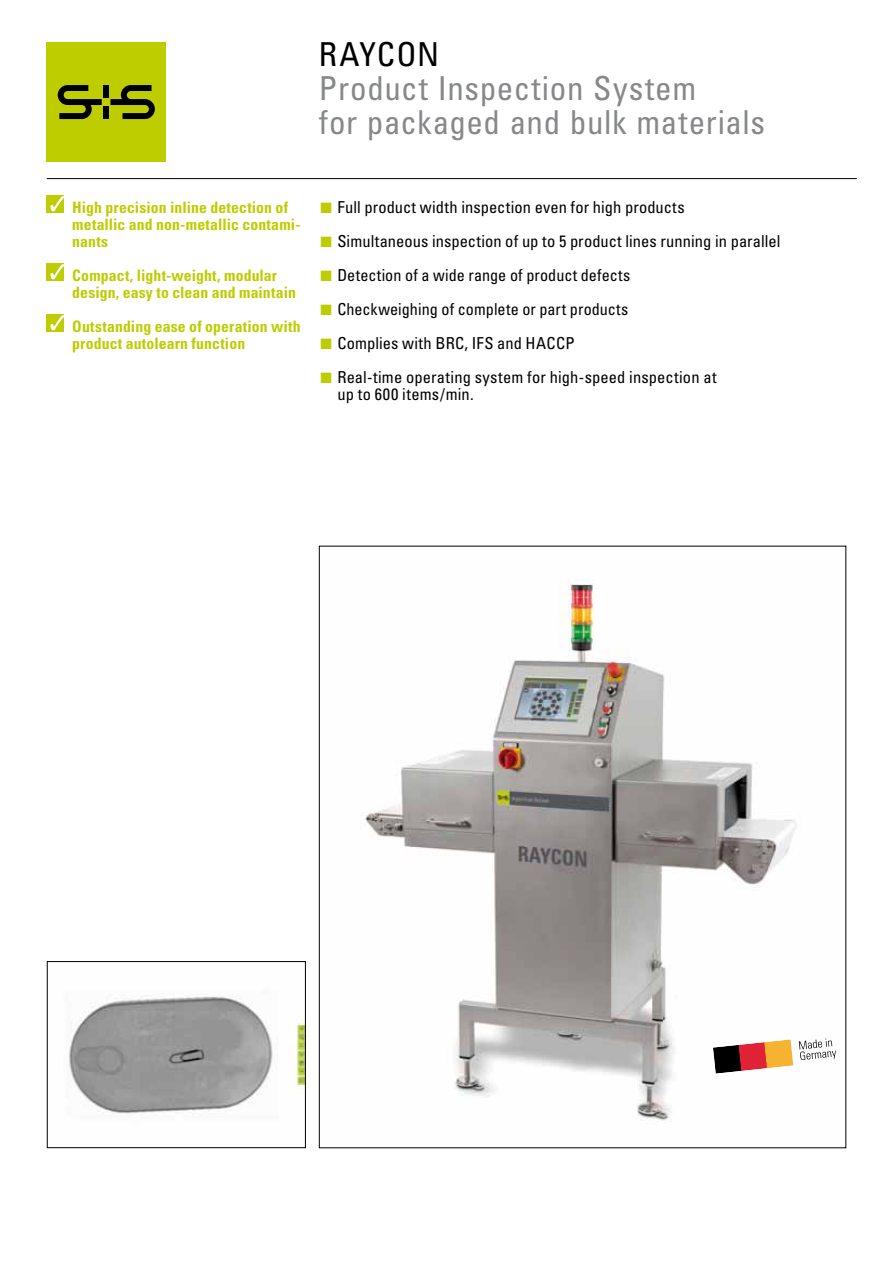
<style>
.page{position:relative;width:893px;height:1263px;background:#fff}
.page>*{position:absolute;margin:0;border:0;box-sizing:border-box;transform-origin:0 0}
.t1{font:condensed 33px/33.9px "Univers";letter-spacing:.02em;color:#87888a}
.t2{font:condensed 33px "Univers";letter-spacing:.03em;color:#000}
.t3{font:condensed 16.5px/17px "Univers";letter-spacing:.005em;color:#000}
.t4{font:700 condensed 15.75px/17px "Univers";letter-spacing:.005em;color:#bdcd00}
.s1{color:#bdcd00}
</style>
<div class="page">
<img style="left:365px;top:579px;width:438px;height:543px">
<img style="left:69px;top:994px;width:235px;height:120px">
<div style="left:47px;top:961px;width:259px;height:187px;border:1px solid #000"></div>
<hr style="left:47px;top:178px;width:810px;height:1px;background:#000">
<div style="left:47px;top:43px;width:119px;height:119px;background:#bdcd00"></div>
<div style="left:103px;top:85px;width:6px;height:13px;background:#000"></div>
<div style="left:103px;top:106px;width:6px;height:13px;background:#000"></div>
<svg style="left:58px;top:85px;width:44px;height:34px"></svg>
<svg style="left:110px;top:85px;width:45px;height:34px"></svg>
<svg style="left:799px;top:1038px;width:37px;height:22px"></svg>
<svg style="left:713px;top:1039px;width:80px;height:35px"></svg>
<div style="left:47px;top:196px;width:17px;height:17px;background:#bdcd00"></div>
<svg style="left:50px;top:196px;width:14px;height:15px"></svg>
<div style="left:47px;top:264px;width:17px;height:17px;background:#bdcd00"></div>
<svg style="left:50px;top:264px;width:14px;height:15px"></svg>
<div style="left:47px;top:315px;width:17px;height:17px;background:#bdcd00"></div>
<svg style="left:50px;top:315px;width:14px;height:15px"></svg>
<h1 class="t2" style="left:319px;top:34px;width:122px">RAYCON</h1>
<h1 class="t1" style="left:319px;top:71px;width:448px">Product Inspection System<br>for packaged and bulk materials</h1>
<p class="t4" style="left:72px;top:198px;width:230px">High precision inline detection of metallic and non-metallic contami&shy;nants</p>
<p class="t4" style="left:72px;top:266px;width:225px">Compact, light-weight, modular design, easy to clean and maintain</p>
<p class="t4" style="left:72px;top:318px;width:230px">Outstanding ease of operation with product autolearn function</p>
<p class="t3" style="left:320px;top:198px;width:366px"><span class="s1">■</span> Full product width inspection even for high products</p>
<p class="t3" style="left:320px;top:232px;width:462px"><span class="s1">■</span> Simultaneous inspection of up to 5 product lines running in parallel</p>
<p class="t3" style="left:320px;top:266px;width:312px"><span class="s1">■</span> Detection of a wide range of product defects</p>
<p class="t3" style="left:320px;top:300px;width:310px"><span class="s1">■</span> Checkweighing of complete or part products</p>
<p class="t3" style="left:320px;top:334px;width:256px"><span class="s1">■</span> Complies with BRC, IFS and HACCP</p>
<p class="t3" style="left:337px;top:368px;width:381px;text-indent:-17px"><span class="s1">■</span> Real-time operating system for high-speed inspection at up to 600 items/min.</p>
</div>
